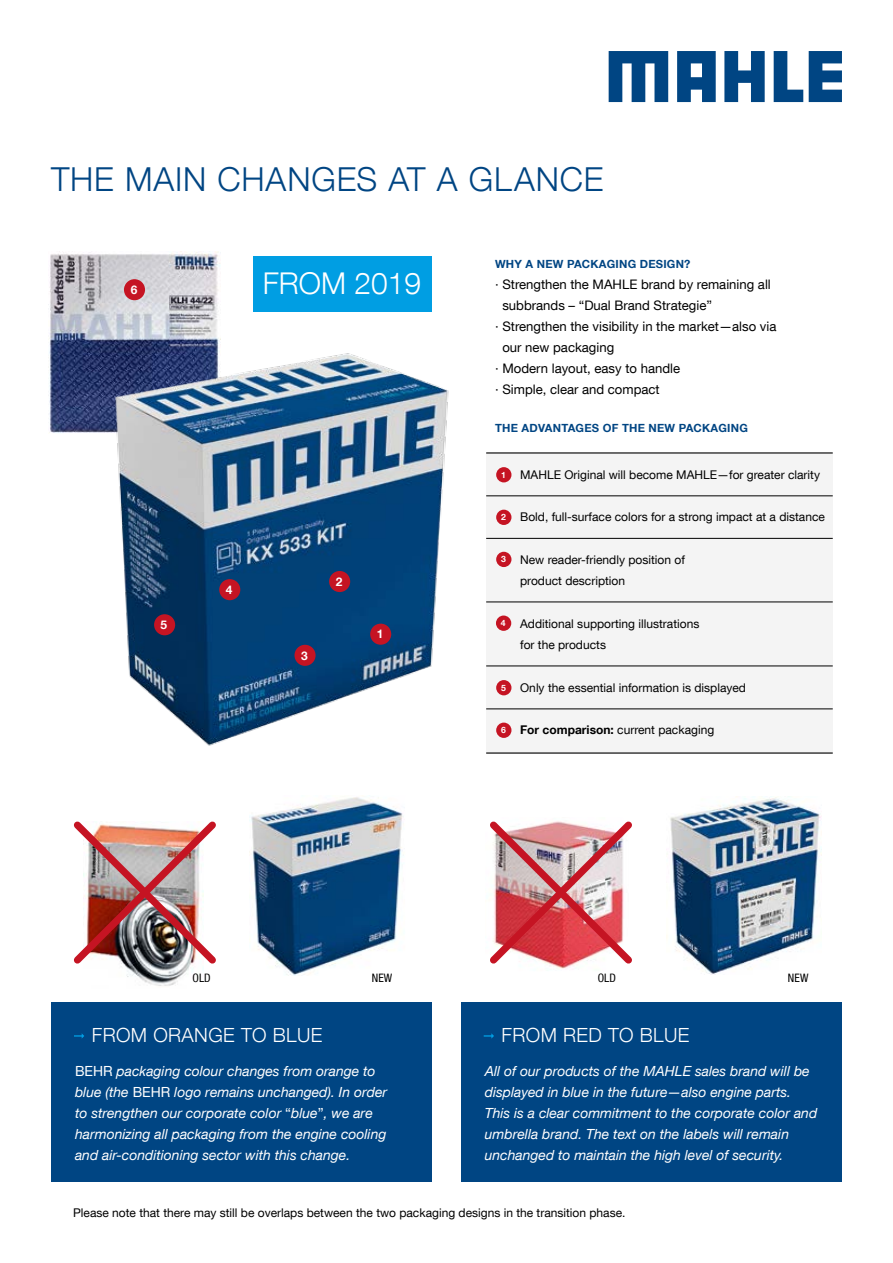
<style>
.page{position:relative;width:893px;height:1263px;background:#fff}
.page>*{position:absolute;margin:0;border:0;box-sizing:border-box;transform-origin:0 0}
.t1{font:300 33px "Helvetica Neue LT Com";letter-spacing:.025em;color:#004583}
.t2{font:300 30px "Helvetica Neue LT Com";color:#fff}
.t3{font:300 19.5px "Helvetica Neue LT Com";letter-spacing:.02em;color:#fff}
.t4{font:italic 13.95px/21px "Helvetica Neue LT Com";color:#fff}
.t5{font:13.2px "Helvetica Neue LT Com";color:#000}
.t6{font:12px/21.3px "Helvetica Neue LT Com";color:#000}
.t7{font:700 11.85px "Helvetica Neue LT Com";color:#fff}
.t8{font:condensed 11.7px "Helvetica Neue LT Com";letter-spacing:.01em;color:#000}
.t9{font:700 11.25px "Helvetica Neue LT Com";letter-spacing:.02em;color:#004583}
.t10{font:700 8.7px "Helvetica Neue LT Com";color:#fff}
.s1{font-weight:700}
.s2{font-style:normal}
.s3{font-family:"Helvetica Neue";font-style:normal}
</style>
<div class="page">
<svg style="left:609px;top:51px;width:59px;height:51px"></svg>
<svg style="left:724px;top:51px;width:41px;height:51px"></svg>
<svg style="left:774px;top:51px;width:29px;height:51px"></svg>
<svg style="left:809px;top:51px;width:33px;height:51px;background:#2a6497"></svg>
<svg style="left:677px;top:51px;width:39px;height:51px;background:#286296"></svg>
<img style="left:49px;top:251px;width:172px;height:182px">
<img style="left:126px;top:970px;width:67px;height:16px">
<img style="left:251px;top:797px;width:153px;height:178px">
<img style="left:109px;top:348px;width:340px;height:398px">
<div style="left:486px;top:453px;width:347px;height:300px;background:#f4f4f4"></div>
<img style="left:490px;top:821px;width:142px;height:148px">
<img style="left:74px;top:821px;width:142px;height:149px">
<img style="left:666px;top:796px;width:155px;height:178px">
<div style="left:461px;top:1003px;width:381px;height:179px;background:#004583"></div>
<div style="left:52px;top:1003px;width:380px;height:179px;background:#004583"></div>
<svg style="left:484px;top:1033px;width:10px;height:5px"></svg>
<svg style="left:74px;top:1033px;width:10px;height:5px"></svg>
<div style="left:496px;top:467px;width:15px;height:15px;background:#c51423;border-radius:50%"></div>
<div style="left:496px;top:510px;width:15px;height:15px;background:#c51423;border-radius:50%"></div>
<div style="left:496px;top:552px;width:15px;height:15px;background:#c51423;border-radius:50%"></div>
<div style="left:496px;top:615px;width:15px;height:16px;background:#c51423;border-radius:50%"></div>
<div style="left:496px;top:680px;width:15px;height:15px;background:#c51423;border-radius:50%"></div>
<div style="left:496px;top:723px;width:15px;height:15px;background:#c51423;border-radius:50%"></div>
<hr style="left:486px;top:496px;width:347px;height:1px;background:#000">
<hr style="left:486px;top:538px;width:347px;height:1px;background:#000">
<hr style="left:486px;top:602px;width:347px;height:1px;background:#000">
<hr style="left:486px;top:666px;width:347px;height:1px;background:#000">
<hr style="left:486px;top:709px;width:347px;height:1px;background:#000">
<hr style="left:486px;top:452px;width:347px;height:1px;background:#000">
<hr style="left:486px;top:752px;width:347px;height:2px;background:#000">
<div style="left:370px;top:624px;width:21px;height:21px;background:#c51423;border-radius:50%"></div>
<div style="left:329px;top:571px;width:21px;height:21px;background:#c51423;border-radius:50%"></div>
<div style="left:294px;top:645px;width:22px;height:21px;background:#c51423;border-radius:50%"></div>
<div style="left:219px;top:579px;width:21px;height:21px;background:#c51423;border-radius:50%"></div>
<div style="left:154px;top:614px;width:21px;height:21px;background:#c51423;border-radius:50%"></div>
<div style="left:124px;top:279px;width:21px;height:21px;background:#c51423;border-radius:50%"></div>
<div style="left:253px;top:256px;width:178px;height:55px;background:#009ee3"></div>
<h1 class="t1" style="left:51px;top:159px;width:554px">THE MAIN CHANGES AT A GLANCE</h1>
<p class="t7" style="left:131px;top:282px;width:8px">6</p>
<h2 class="t2" style="left:263px;top:265px;width:160px">FROM 2019</h2>
<p class="t7" style="left:161px;top:617px;width:8px">5</p>
<p class="t7" style="left:226px;top:582px;width:8px">4</p>
<p class="t7" style="left:301px;top:648px;width:8px">3</p>
<p class="t7" style="left:336px;top:574px;width:8px">2</p>
<p class="t7" style="left:377px;top:627px;width:8px">1</p>
<p class="t9" style="left:495px;top:257px;width:197px">WHY A NEW PACKAGING DESIGN?</p>
<p class="t5" style="left:495px;top:277px;width:277px">∙ Strengthen the MAHLE brand by remaining all</p>
<p class="t5" style="left:502px;top:298px;width:211px">subbrands – “Dual Brand Strategie”</p>
<p class="t5" style="left:495px;top:319px;width:283px">∙ Strengthen the visibility in the market—also via</p>
<p class="t5" style="left:502px;top:340px;width:113px">our new packaging</p>
<p class="t5" style="left:495px;top:361px;width:187px">∙ Modern layout, easy to handle</p>
<p class="t5" style="left:495px;top:382px;width:166px">∙ Simple, clear and compact</p>
<p class="t9" style="left:495px;top:421px;width:254px">THE ADVANTAGES OF THE NEW PACKAGING</p>
<p class="t10" style="left:501px;top:469px;width:6px">1</p>
<p class="t10" style="left:501px;top:512px;width:6px">2</p>
<p class="t10" style="left:501px;top:554px;width:6px">3</p>
<p class="t10" style="left:501px;top:618px;width:6px">4</p>
<p class="t10" style="left:501px;top:682px;width:6px">5</p>
<p class="t10" style="left:501px;top:725px;width:6px">6</p>
<p class="t6" style="left:520px;top:463px;width:301px">MAHLE Original will become MAHLE—for greater clarity</p>
<p class="t6" style="left:520px;top:506px;width:306px">Bold, full-surface colors for a strong impact at a distance</p>
<p class="t6" style="left:520px;top:549px;width:166px">New reader-friendly position of product description</p>
<p class="t6" style="left:520px;top:612px;width:181px">Additional supporting illustrations for the products</p>
<p class="t6" style="left:520px;top:676px;width:227px">Only the essential information is displayed</p>
<p class="t6" style="left:520px;top:719px;width:196px"><span class="s1">For comparison:</span> current packaging</p>
<p class="t8" style="left:192px;top:971px;width:20px">OLD</p>
<p class="t8" style="left:372px;top:971px;width:22px">NEW</p>
<p class="t8" style="left:598px;top:971px;width:20px">OLD</p>
<p class="t8" style="left:788px;top:971px;width:22px">NEW</p>
<h3 class="t3" style="left:92px;top:1023px;width:232px">FROM ORANGE TO BLUE</h3>
<h3 class="t3" style="left:502px;top:1023px;width:189px">FROM RED TO BLUE</h3>
<p class="t4" style="left:485px;top:1060px;width:334px">All of our products of the MAHLE sales brand will be displayed in blue in the future—also engine parts.<br>This is a clear commitment to the corporate color and umbrella brand. The text on the labels will remain unchanged to maintain the high level of security.</p>
<p class="t4" style="left:75px;top:1060px;width:314px"><span class="s2">BEHR</span> packaging colour changes from orange to blue (the <span class="s2">BEHR</span> logo remains unchanged). In order to strengthen our corporate color <span class="s2">“</span>blue<span class="s3">”</span>, we are harmonizing all packaging from the engine cooling and air-conditioning sector with this change.</p>
<p class="t6" style="left:73px;top:1202px;width:554px">Please note that there may still be overlaps between the two packaging designs in the transition phase.</p>
</div>
